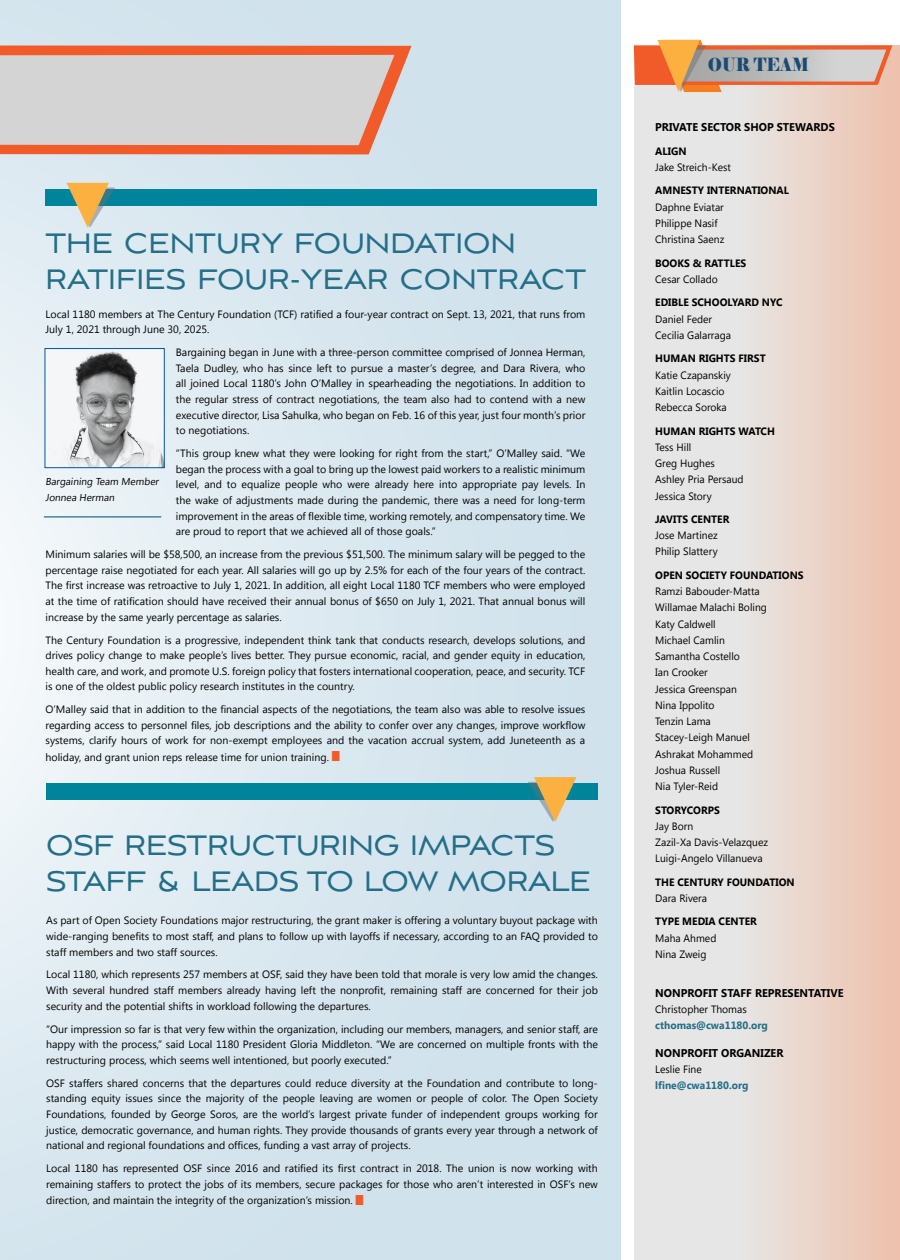
<style>
.page{position:relative;width:900px;height:1260px;background:#fff}
.page>*{position:absolute;margin:0;border:0;box-sizing:border-box;transform-origin:0 0}
.t1{font:35px/36.2px "Aviano Sans";letter-spacing:-.01em;color:#246e87;scale:.87 1}
.t2{font:18.12px "Elephant";color:#194a74;scale:.87 1}
.t3{font:700 11.25px "Khmer UI";color:#000}
.t4{font:10.62px/15.6px "Khmer UI";color:#000;text-align:justify}
.t5{font:700 10.62px "Khmer UI";color:#000}
.t6{font:700 10.62px "Khmer UI";color:#246e87}
.t7{font:10px/15.6px "Khmer UI";color:#000}
</style>
<div class="page">
<div style="left:0;top:0;width:621px;height:1260px;background:linear-gradient(to right,#e6eff5,#cde0eb)"></div>
<svg style="left:0;top:46px;width:412px;height:108px;background:#d9beb5"></svg>
<div style="left:635px;top:45px;width:265px;height:1215px;background:linear-gradient(to right,#e4eff4,#edc6b4)"></div>
<svg style="left:634px;top:40px;width:258px;height:52px;background:#daae97"></svg>
<img style="left:47px;top:350px;width:116px;height:116px">
<div style="left:45px;top:348px;width:120px;height:120px;border:1px solid #0054a6"></div>
<hr style="left:44px;top:516px;width:117px;height:2px;background:#246e87">
<div style="left:45px;top:189px;width:552px;height:16px;background:#00849c"></div>
<svg style="left:67px;top:183px;width:48px;height:45px;background:#c9bd92"></svg>
<div style="left:46px;top:783px;width:552px;height:17px;background:#00849c"></div>
<svg style="left:528px;top:777px;width:48px;height:45px;background:#c4ba90"></svg>
<svg style="left:332px;top:751px;width:8px;height:10px"></svg>
<svg style="left:356px;top:1194px;width:7px;height:11px"></svg>
<h1 class="t1" style="left:46px;top:225px;width:623px">THE CENTURY FOUNDATION<br>RATIFIES FOUR-YEAR CONTRACT</h1>
<p class="t4" style="left:46px;top:306px;width:541px">Local 1180 members at The Century Foundation (TCF) ratified a four-year contract on Sept. 13, 2021, that runs from<br>July 1, 2021 through June 30, 2025.</p>
<p class="t4" style="left:176px;top:345px;width:411px">Bargaining began in June with a three-person committee comprised of Jonnea Herman, Taela Dudley, who has since left to pursue a master’s degree, and Dara Rivera, who all joined Local 1180’s John O’Malley in spearheading the negotiations. In addition to the regular stress of contract negotiations, the team also had to contend with a new executive director, Lisa Sahulka, who began on Feb. 16 of this year, just four month’s prior to negotiations.</p>
<p class="t4" style="left:176px;top:446px;width:411px">“This group knew what they were looking for right from the start,” O’Malley said. “We began the process with a goal to bring up the lowest paid workers to a realistic minimum level, and to equalize people who were already here into appropriate pay levels. In the wake of adjustments made during the pandemic, there was a need for long-term improvement in the areas of flexible time, working remotely, and compensatory time. We are proud to report that we achieved all of those goals.”</p>
<p class="t4" style="left:46px;top:547px;width:541px">Minimum salaries will be $58,500, an increase from the previous $51,500. The minimum salary will be pegged to the percentage raise negotiated for each year. All salaries will go up by 2.5% for each of the four years of the contract.<br>The first increase was retroactive to July 1, 2021. In addition, all eight Local 1180 TCF members who were employed at the time of ratification should have received their annual bonus of $650 on July 1, 2021. That annual bonus will increase by the same yearly percentage as salaries.</p>
<p class="t4" style="left:46px;top:632px;width:541px">The Century Foundation is a progressive, independent think tank that conducts research, develops solutions, and drives policy change to make people’s lives better. They pursue economic, racial, and gender equity in education, health care, and work, and promote U.S. foreign policy that fosters international cooperation, peace, and security. TCF is one of the oldest public policy research institutes in the country.</p>
<p class="t4" style="left:46px;top:702px;width:541px">O’Malley said that in addition to the financial aspects of the negotiations, the team also was able to resolve issues regarding access to personnel files, job descriptions and the ability to confer over any changes, improve workflow systems, clarify hours of work for non-exempt employees and the vacation accrual system, add Juneteenth as a holiday, and grant union reps release time for union training.</p>
<p class="t7" style="left:46px;top:474px;width:116px">Bargaining Team Member<br>Jonnea Herman</p>
<h1 class="t1" style="left:46px;top:827px;width:628px">OSF RESTRUCTURING IMPACTS<br>STAFF &amp; LEADS TO LOW MORALE</h1>
<p class="t4" style="left:46px;top:913px;width:553px">As part of Open Society Foundations major restructuring, the grant maker is offering a voluntary buyout package with wide-ranging benefits to most staff, and plans to follow up with layoffs if necessary, according to an FAQ provided to staff members and two staff sources.</p>
<p class="t4" style="left:46px;top:967px;width:553px">Local 1180, which represents 257 members at OSF, said they have been told that morale is very low amid the changes.<br>With several hundred staff members already having left the nonprofit, remaining staff are concerned for their job security and the potential shifts in workload following the departures.</p>
<p class="t4" style="left:46px;top:1021px;width:553px">“Our impression so far is that very few within the organization, including our members, managers, and senior staff, are happy with the process,” said Local 1180 President Gloria Middleton. “We are concerned on multiple fronts with the restructuring process, which seems well intentioned, but poorly executed.”</p>
<p class="t4" style="left:46px;top:1075px;width:553px">OSF staffers shared concerns that the departures could reduce diversity at the Foundation and contribute to long&shy;standing equity issues since the majority of the people leaving are women or people of color. The Open Society Foundations, founded by George Soros, are the world’s largest private funder of independent groups working for justice, democratic governance, and human rights. They provide thousands of grants every year through a network of national and regional foundations and offices, funding a vast array of projects.</p>
<p class="t4" style="left:46px;top:1160px;width:553px;line-height:16px">Local 1180 has represented OSF since 2016 and ratified its first contract in 2018. The union is now working with remaining staffers to protect the jobs of its members, secure packages for those who aren’t interested in OSF’s new direction, and maintain the integrity of the organization’s mission.</p>
<h2 class="t2" style="left:708px;top:53px;width:118px">OUR TEAM</h2>
<p class="t3" style="left:655px;top:121px;width:181px">PRIVATE SECTOR SHOP STEWARDS</p>
<p class="t5" style="left:655px;top:145px;width:33px">ALIGN</p>
<p class="t4" style="left:655px;top:160px;width:77px">Jake Streich-Kest</p>
<p class="t5" style="left:655px;top:185px;width:135px">AMNESTY INTERNATIONAL</p>
<p class="t4" style="left:655px;top:199px;width:71px;line-height:16.2px;text-align:left">Daphne Eviatar<br>Philippe Nasif<br>Christina Saenz</p>
<p class="t5" style="left:655px;top:257px;width:93px">BOOKS &amp; RATTLES</p>
<p class="t4" style="left:655px;top:271px;width:64px">Cesar Collado</p>
<p class="t5" style="left:655px;top:297px;width:129px">EDIBLE SCHOOLYARD NYC</p>
<p class="t4" style="left:655px;top:311px;width:77px;line-height:16.2px">Daniel Feder<br>Cecilia Galarraga</p>
<p class="t5" style="left:655px;top:352px;width:112px">HUMAN RIGHTS FIRST</p>
<p class="t4" style="left:655px;top:367px;width:77px;line-height:16.2px;text-align:left">Katie Czapanskiy<br>Kaitlin Locascio<br>Rebecca Soroka</p>
<p class="t5" style="left:655px;top:425px;width:121px">HUMAN RIGHTS WATCH</p>
<p class="t4" style="left:655px;top:439px;width:90px;line-height:16.2px;text-align:left">Tess Hill<br>Greg Hughes<br>Ashley Pria Persaud<br>Jessica Story</p>
<p class="t5" style="left:655px;top:513px;width:76px">JAVITS CENTER</p>
<p class="t4" style="left:655px;top:527px;width:64px;line-height:16.2px">Jose Martinez<br>Philip Slattery</p>
<p class="t5" style="left:655px;top:569px;width:150px">OPEN SOCIETY FOUNDATIONS</p>
<p class="t4" style="left:655px;top:583px;width:113px;line-height:16.2px;text-align:left">Ramzi Babouder-Matta<br>Willamae Malachi Boling<br>Katy Caldwell<br>Michael Camlin<br>Samantha Costello<br>Ian Crooker<br>Jessica Greenspan<br>Nina Ippolito<br>Tenzin Lama<br>Stacey-Leigh Manuel<br>Ashrakat Mohammed<br>Joshua Russell<br>Nia Tyler-Reid</p>
<p class="t5" style="left:655px;top:804px;width:66px">STORYCORPS</p>
<p class="t4" style="left:655px;top:818px;width:114px;line-height:16.2px;text-align:left">Jay Born<br>Zazil-Xa Davis-Velazquez<br>Luigi-Angelo Villanueva</p>
<p class="t5" style="left:655px;top:876px;width:141px">THE CENTURY FOUNDATION</p>
<p class="t4" style="left:655px;top:890px;width:53px">Dara Rivera</p>
<p class="t5" style="left:655px;top:916px;width:103px">TYPE MEDIA CENTER</p>
<p class="t4" style="left:655px;top:930px;width:63px;line-height:16.2px">Maha Ahmed<br>Nina Zweig</p>
<p class="t3" style="left:655px;top:986px;width:190px">NONPROFIT STAFF REPRESENTATIVE</p>
<p class="t4" style="left:655px;top:1002px;width:93px">Christopher Thomas</p>
<p class="t6" style="left:655px;top:1019px;width:114px">cthomas@cwa1180.org</p>
<p class="t3" style="left:655px;top:1046px;width:130px">NONPROFIT ORGANIZER</p>
<p class="t4" style="left:655px;top:1062px;width:48px">Leslie Fine</p>
<p class="t6" style="left:655px;top:1079px;width:95px">lfine@cwa1180.org</p>
</div>
